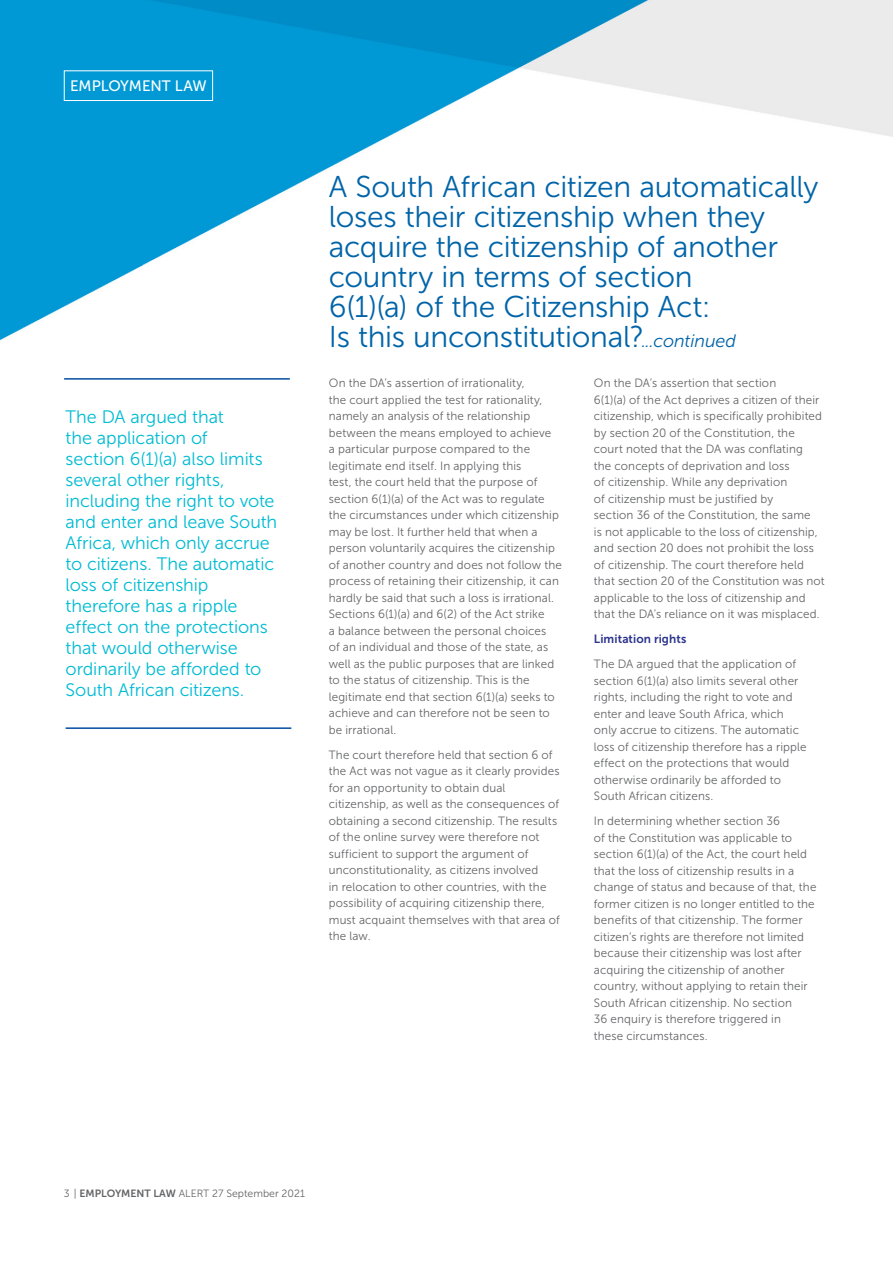
<style>
.page{position:relative;width:893px;height:1263px;background:#fff}
.page>*{position:absolute;margin:0;border:0;box-sizing:border-box;transform-origin:0 0}
.t1{font:30px/30px "Museo Sans 300";letter-spacing:-.01em;color:#0064a8}
.t2{font:18px/21px "Museo Sans 300";letter-spacing:-.005em;color:#00bbd3}
.t3{font:15.15px "Museo Sans 500";letter-spacing:-.005em;color:#fff}
.t4{font:12px/16.5px "Museo Sans 300";letter-spacing:.01em;color:#636466}
.t5{font:12px "Museo Sans 700";letter-spacing:.01em;color:#2b338c}
.t6{font:10.5px "Museo Sans 300";color:#636466}
.s1{font-style:italic;font-size:18px}
.s2{font-family:"Museo Sans 700"}
</style>
<div class="page">
<img style="left:0;top:0;width:893px;height:341px">
<div style="left:64px;top:70px;width:149px;height:31px;border:1px solid #fff"></div>
<hr style="left:64px;top:378px;width:226px;height:2px;background:#034ea2">
<hr style="left:66px;top:727px;width:225px;height:2px;background:#034ea2">
<p class="t3" style="left:70px;top:78px;width:138px">EMPLOYMENT LAW</p>
<p class="t2" style="left:66px;top:407px;width:213px">The DA argued that<br>the application of<br>section 6(1)(a) also limits several other rights, including the right to vote and enter and leave South<br>Africa, which only accrue to citizens. The automatic loss of citizenship therefore has a ripple effect on the protections that would otherwise ordinarily be afforded to<br>South African citizens.</p>
<h1 class="t1" style="left:329px;top:172px;width:491px">A South African citizen automatically loses their citizenship when they acquire the citizenship of another country in terms of section<br>6(1)(a) of the Citizenship Act:<br>Is this unconstitutional?<span class="s1">...continued</span></h1>
<p class="t4" style="left:329px;top:375px;width:235px">On the DA’s assertion of irrationality,<br>the court applied the test for rationality, namely an analysis of the relationship between the means employed to achieve<br>a particular purpose compared to the legitimate end itself. In applying this<br>test, the court held that the purpose of section 6(1)(a) of the Act was to regulate the circumstances under which citizenship may be lost. It further held that when a person voluntarily acquires the citizenship of another country and does not follow the process of retaining their citizenship, it can hardly be said that such a loss is irrational.<br>Sections 6(1)(a) and 6(2) of the Act strike<br>a balance between the personal choices<br>of an individual and those of the state, as well as the public purposes that are linked to the status of citizenship. This is the legitimate end that section 6(1)(a) seeks to achieve and can therefore not be seen to be irrational.</p>
<p class="t4" style="left:329px;top:746px;width:232px">The court therefore held that section 6 of the Act was not vague as it clearly provides for an opportunity to obtain dual citizenship, as well as the consequences of obtaining a second citizenship. The results of the online survey were therefore not sufficient to support the argument of unconstitutionality, as citizens involved<br>in relocation to other countries, with the possibility of acquiring citizenship there, must acquaint themselves with that area of the law.</p>
<p class="t4" style="left:594px;top:375px;width:232px">On the DA’s assertion that section<br>6(1)(a) of the Act deprives a citizen of their citizenship, which is specifically prohibited by section 20 of the Constitution, the court noted that the DA was conflating<br>the concepts of deprivation and loss<br>of citizenship. While any deprivation<br>of citizenship must be justified by<br>section 36 of the Constitution, the same<br>is not applicable to the loss of citizenship, and section 20 does not prohibit the loss of citizenship. The court therefore held that section 20 of the Constitution was not applicable to the loss of citizenship and that the DA’s reliance on it was misplaced.</p>
<p class="t5" style="left:594px;top:632px;width:94px">Limitation rights</p>
<p class="t4" style="left:594px;top:656px;width:214px">The DA argued that the application of section 6(1)(a) also limits several other rights, including the right to vote and enter and leave South Africa, which only accrue to citizens. The automatic loss of citizenship therefore has a ripple effect on the protections that would otherwise ordinarily be afforded to South African citizens.</p>
<p class="t4" style="left:594px;top:813px;width:224px">In determining whether section 36<br>of the Constitution was applicable to section 6(1)(a) of the Act, the court held that the loss of citizenship results in a change of status and because of that, the former citizen is no longer entitled to the benefits of that citizenship. The former citizen’s rights are therefore not limited because their citizenship was lost after acquiring the citizenship of another country, without applying to retain their South African citizenship. No section<br>36 enquiry is therefore triggered in<br>these circumstances.</p>
<p class="t6" style="left:64px;top:1188px;width:243px">3 | <span class="s2">EMPLOYMENT LAW</span> ALERT 27 September 2021</p>
</div>
